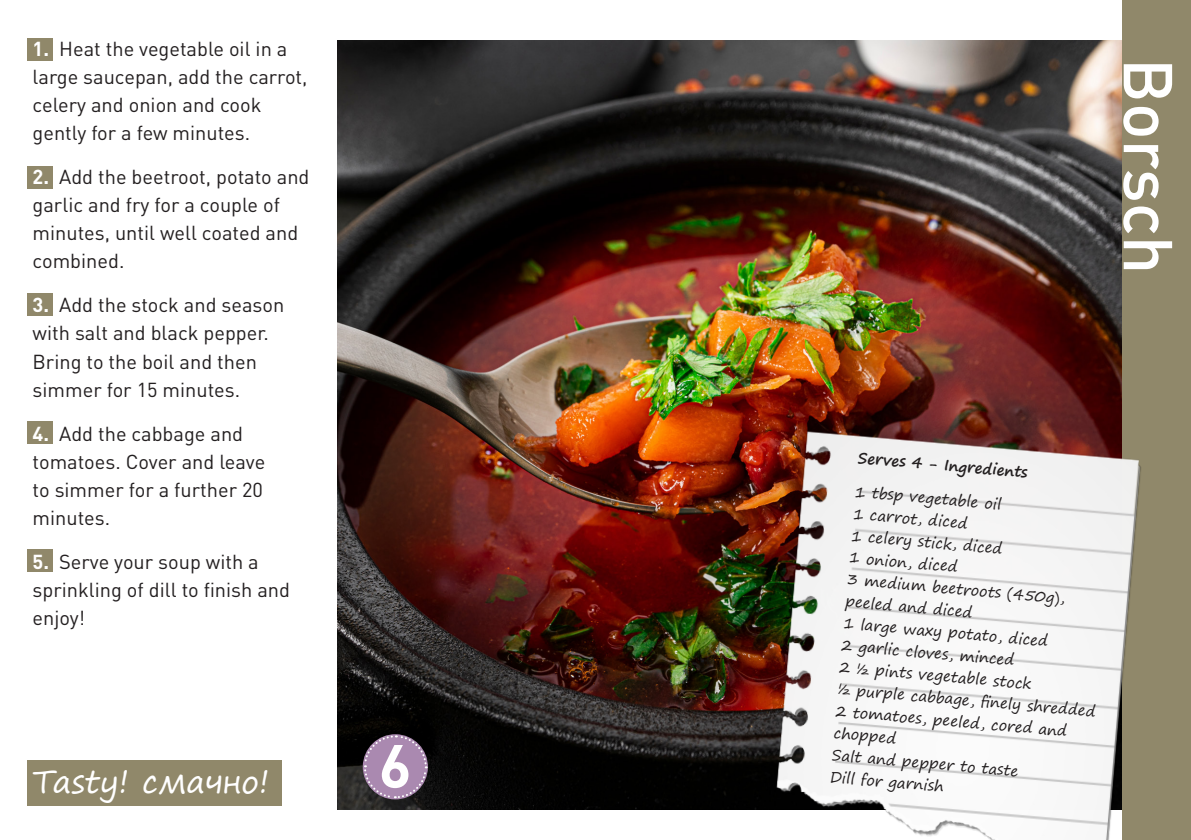
<style>
.page{position:relative;width:1191px;height:840px;background:#fff}
.page>*{position:absolute;margin:0;border:0;box-sizing:border-box;transform-origin:0 0}
.t1{font:500 68px "DIN Pro";color:#fff}
.t2{font:700 60px "DIN Pro";color:#fff}
.t3{font:32px "Segoe Print";color:#fff}
.t4{font:20px/28px "DIN Pro";color:#231f20}
.t5{font:15px/22px "Segoe Print";color:#231f20}
.t6{font:700 15px "Segoe Print";color:#231f20}
.s1{font-weight:700;color:#fff}
</style>
<div class="page">
<div style="left:28px;top:38px;width:25px;height:23px;background:#90886a"></div>
<div style="left:28px;top:166px;width:25px;height:22px;background:#90886a"></div>
<div style="left:28px;top:293px;width:25px;height:23px;background:#90886a"></div>
<div style="left:28px;top:421px;width:25px;height:22px;background:#90886a"></div>
<div style="left:28px;top:548px;width:25px;height:23px;background:#90886a"></div>
<img style="left:337px;top:41px;width:786px;height:768px">
<div style="left:28px;top:759px;width:254px;height:46px;background:#90886a"></div>
<div style="left:1123px;top:0;width:68px;height:839px;background:#90886a"></div>
<img style="left:760px;top:415px;width:381px;height:424px">
<svg style="left:363px;top:734px;width:65px;height:64px;background:#8d7391"></svg>
<p class="t4" style="left:33px;top:34px;width:276px"><span class="s1">1.</span> Heat the vegetable oil in a large saucepan, add the carrot, celery and onion and cook gently for a few minutes.</p>
<p class="t4" style="left:33px;top:162px;width:278px"><span class="s1">2.</span> Add the beetroot, potato and garlic and fry for a couple of minutes, until well coated and combined.</p>
<p class="t4" style="left:33px;top:290px;width:253px"><span class="s1">3.</span> Add the stock and season with salt and black pepper.<br>Bring to the boil and then simmer for 15 minutes.</p>
<p class="t4" style="left:33px;top:418px;width:234px"><span class="s1">4.</span> Add the cabbage and tomatoes. Cover and leave to simmer for a further 20 minutes.</p>
<p class="t4" style="left:33px;top:546px;width:259px"><span class="s1">5.</span> Serve your soup with a sprinkling of dill to finish and enjoy!</p>
<p class="t3" style="left:33px;top:752px;width:238px">Tasty! смачно!</p>
<p class="t2" style="left:379px;top:724px;width:34px">6</p>
<p class="t1" style="left:1194px;top:58px;width:218px;rotate:90deg">Borsch</p>
<p class="t6" style="left:859px;top:443px;width:172px;rotate:5deg">Serves 4 - Ingredients</p>
<p class="t5" style="left:856px;top:479px;width:148px;rotate:5deg">1 tbsp vegetable oil</p>
<p class="t5" style="left:854px;top:501px;width:116px;rotate:5deg">1 carrot, diced</p>
<p class="t5" style="left:852px;top:523px;width:153px;rotate:5deg">1 celery stick, diced</p>
<p class="t5" style="left:850px;top:545px;width:110px;rotate:5deg">1 onion, diced</p>
<p class="t5" style="left:848px;top:567px;width:220px;rotate:5deg">3 medium beetroots (450g), peeled and diced</p>
<p class="t5" style="left:844px;top:611px;width:207px;rotate:5deg">1 large waxy potato, diced</p>
<p class="t5" style="left:842px;top:633px;width:175px;rotate:5deg">2 garlic cloves, minced</p>
<p class="t5" style="left:840px;top:655px;width:194px;rotate:5deg">2 ½ pints vegetable stock</p>
<p class="t5" style="left:839px;top:677px;width:260px;rotate:5deg">½ purple cabbage, fi nely shredded</p>
<p class="t5" style="left:837px;top:699px;width:234px;rotate:5deg">2 tomatoes, peeled, cored and chopped</p>
<p class="t5" style="left:833px;top:742px;width:189px;rotate:5deg">Salt and pepper to taste</p>
<p class="t5" style="left:831px;top:764px;width:115px;rotate:5deg">Dill for garnish</p>
</div>
